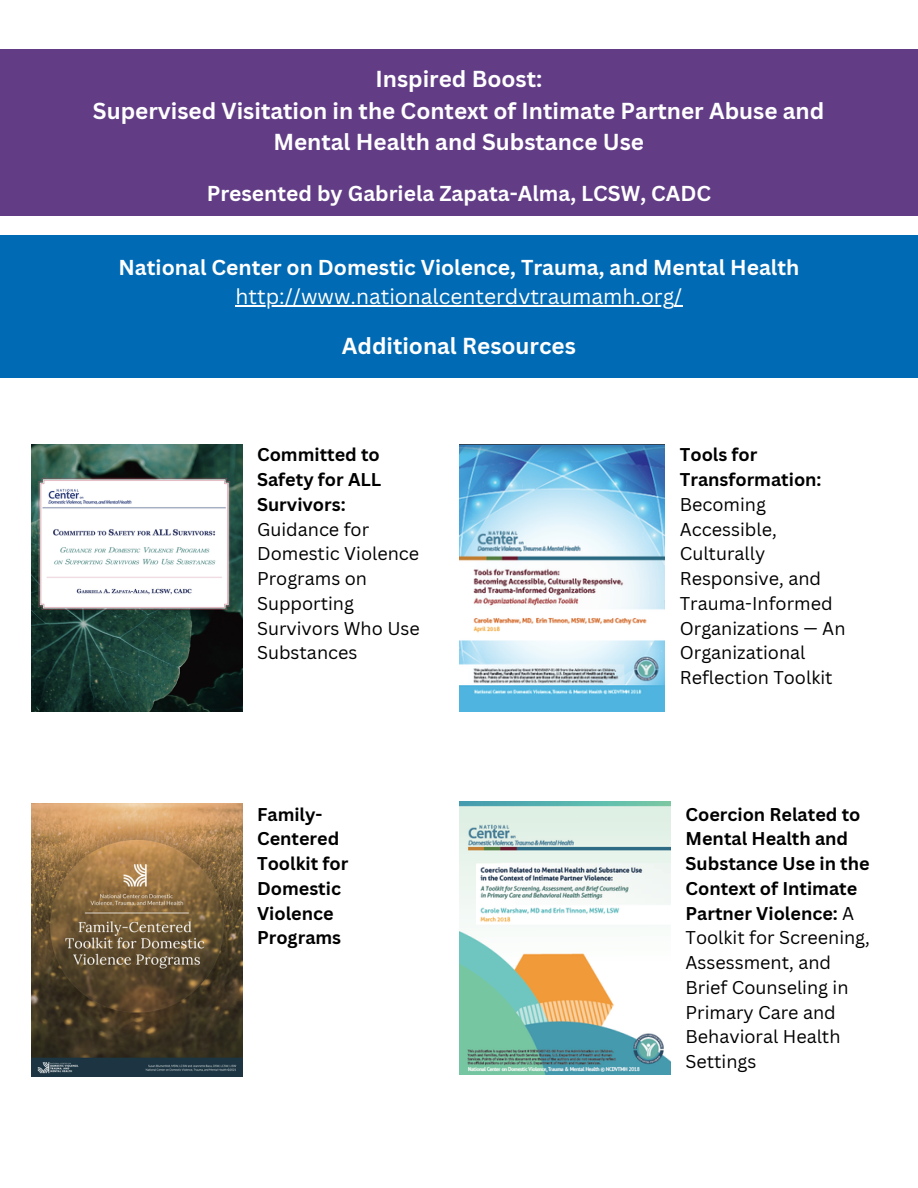
<style>
.page{position:relative;width:918px;height:1188px;background:#fff}
.page>*{position:absolute;margin:0;border:0;box-sizing:border-box;transform-origin:0 0}
.t1{font:700 22.5px/31.5px "Canva Sans";color:#fff;text-align:center}
.t2{font:700 21px "Canva Sans";color:#fff}
.t3{font:21px "Canva Sans";color:#fff}
.t4{font:18px/24.8px "Canva Sans";color:#000}
.t5{font:700 18px/24.8px "Canva Sans";color:#000}
.s1{font-weight:700}
</style>
<div class="page">
<div style="left:0;top:49px;width:918px;height:167px;background:#623d86"></div>
<div style="left:0;top:235px;width:918px;height:142px;background:#006ab4"></div>
<img style="left:31px;top:444px;width:212px;height:268px">
<img style="left:31px;top:803px;width:212px;height:274px">
<img style="left:459px;top:444px;width:206px;height:268px">
<img style="left:459px;top:801px;width:211px;height:274px">
<hr style="left:236px;top:305px;width:438px;height:1px;background:#fff">
<p class="t1" style="left:93px;top:63px;width:733px">Inspired Boost:<br>Supervised Visitation in the Context of Intimate Partner Abuse and<br>Mental Health and Substance Use</p>
<p class="t2" style="left:207px;top:178px;width:506px">Presented by Gabriela Zapata-Alma, LCSW, CADC</p>
<p class="t2" style="left:119px;top:252px;width:682px">National Center on Domestic Violence, Trauma, and Mental Health</p>
<p class="t3" style="left:236px;top:281px;width:448px">http://www.nationalcenterdvtraumamh.org/</p>
<p class="t1" style="left:342px;top:330px;width:236px">Additional Resources</p>
<p class="t5" style="left:257px;top:442px;width:126px;text-align:justify">Committed to Safety for ALL Survivors:</p>
<p class="t4" style="left:257px;top:516px;width:164px">Guidance for<br>Domestic Violence<br>Programs on<br>Supporting<br>Survivors Who Use<br>Substances</p>
<p class="t5" style="left:257px;top:801px;width:93px">Family-<br>Centered<br>Toolkit for<br>Domestic<br>Violence<br>Programs</p>
<p class="t5" style="left:680px;top:442px;width:143px">Tools for<br>Transformation:</p>
<p class="t4" style="left:680px;top:492px;width:167px">Becoming<br>Accessible,<br>Culturally<br>Responsive, and<br>Trauma-Informed<br>Organizations — An<br>Organizational<br>Reflection Toolkit</p>
<p class="t4" style="left:686px;top:801px;width:186px"><span class="s1">Coercion Related to<br>Mental Health and<br>Substance Use in the<br>Context of Intimate<br>Partner Violence:</span> A<br>Toolkit for Screening,<br>Assessment, and<br>Brief Counseling in<br>Primary Care and<br>Behavioral Health<br>Settings</p>
</div>
